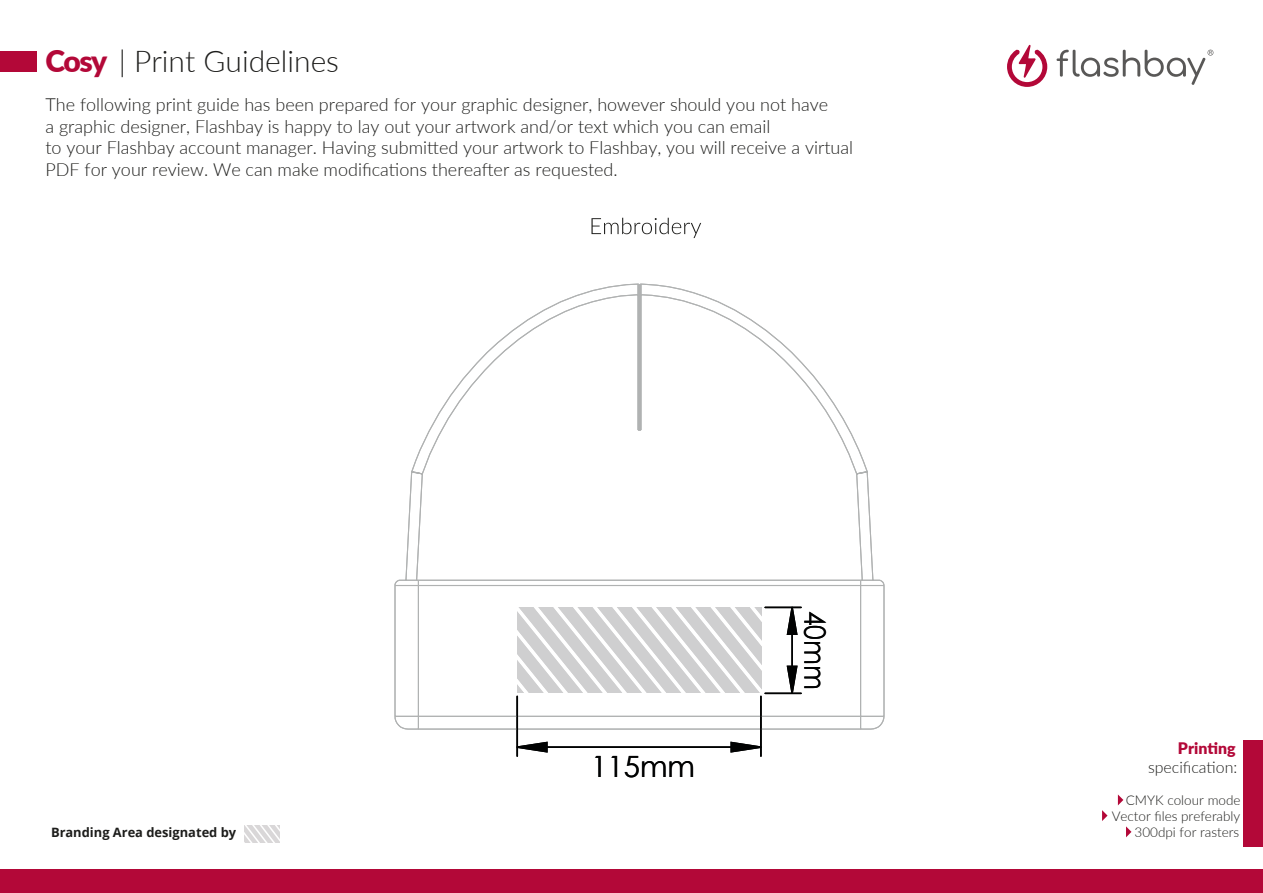
<style>
.page{position:relative;width:1263px;height:893px;background:#fff}
.page>*{position:absolute;margin:0;border:0;box-sizing:border-box;transform-origin:0 0}
.t1{font:300 30px "Lato";color:#1d1d1b}
.t2{font:29.25px "Century Gothic";color:#010202}
.t3{font:29.25px "Century Gothic";color:#010202;scale:.91 1}
.t4{font:300 18px/21.6px "Lato";color:#1d1d1b}
.t5{font:300 15.9px "Lato";color:#1d1d1b}
.t6{font:900 15.9px "Lato";color:#b30838}
.t7{font:300 13.5px/16.2px "Lato";color:#1d1d1b;text-align:right}
.t8{font:700 12.9px "Open Sans";color:#1d1d1b}
.s1{font-weight:900;color:#b30838}
</style>
<div class="page">
<div style="left:1px;top:869px;width:1262px;height:24px;background:#b30838"></div>
<div style="left:1243px;top:740px;width:20px;height:106px;background:#b30838"></div>
<svg style="left:1118px;top:794px;width:5px;height:11px"></svg>
<svg style="left:1102px;top:810px;width:6px;height:11px"></svg>
<svg style="left:1126px;top:826px;width:5px;height:11px"></svg>
<svg style="left:1007px;top:44px;width:40px;height:43px"></svg>
<svg style="left:1057px;top:50px;width:156px;height:35px"></svg>
<div style="left:0;top:51px;width:37px;height:21px;background:#b30838"></div>
<svg style="left:245px;top:825px;width:34px;height:17px"></svg>
<svg style="left:592px;top:218px;width:109px;height:20px"></svg>
<svg style="left:394px;top:283px;width:491px;height:447px"></svg>
<hr style="left:791px;top:607px;width:2px;height:86px;background:#010202">
<hr style="left:765px;top:607px;width:36px;height:1px;background:#010202">
<hr style="left:765px;top:692px;width:36px;height:2px;background:#010202">
<svg style="left:786px;top:606px;width:13px;height:30px"></svg>
<svg style="left:786px;top:665px;width:13px;height:30px"></svg>
<hr style="left:517px;top:746px;width:244px;height:2px;background:#010202">
<hr style="left:760px;top:696px;width:2px;height:60px;background:#010202">
<hr style="left:516px;top:696px;width:2px;height:60px;background:#010202">
<svg style="left:730px;top:741px;width:32px;height:12px"></svg>
<svg style="left:516px;top:741px;width:32px;height:12px"></svg>
<h1 class="t1" style="left:45px;top:40px;width:295px"><span class="s1">Cosy</span> | Print Guidelines</h1>
<p class="t4" style="left:45px;top:93px;width:809px">The following print guide has been prepared for your graphic designer, however should you not have<br>a graphic designer, Flashbay is happy to lay out your artwork and/or text which you can email<br>to your Flashbay account manager. Having submitted your artwork to Flashbay, you will receive a virtual PDF for your review. We can make modifications thereafter as requested.</p>
<p class="t8" style="left:51px;top:823px;width:187px">Branding Area designated by</p>
<h2 class="t2" style="left:591px;top:746px;width:105px">115mm</h2>
<h2 class="t3" style="left:836px;top:610px;width:88px;rotate:90deg">40mm</h2>
<p class="t6" style="left:1178px;top:736px;width:59px">Printing</p>
<p class="t5" style="left:1148px;top:756px;width:91px">specification:</p>
<p class="t7" style="left:1112px;top:791px;width:130px">CMYK colour mode<br>Vector files preferably<br>300dpi for rasters</p>
</div>
